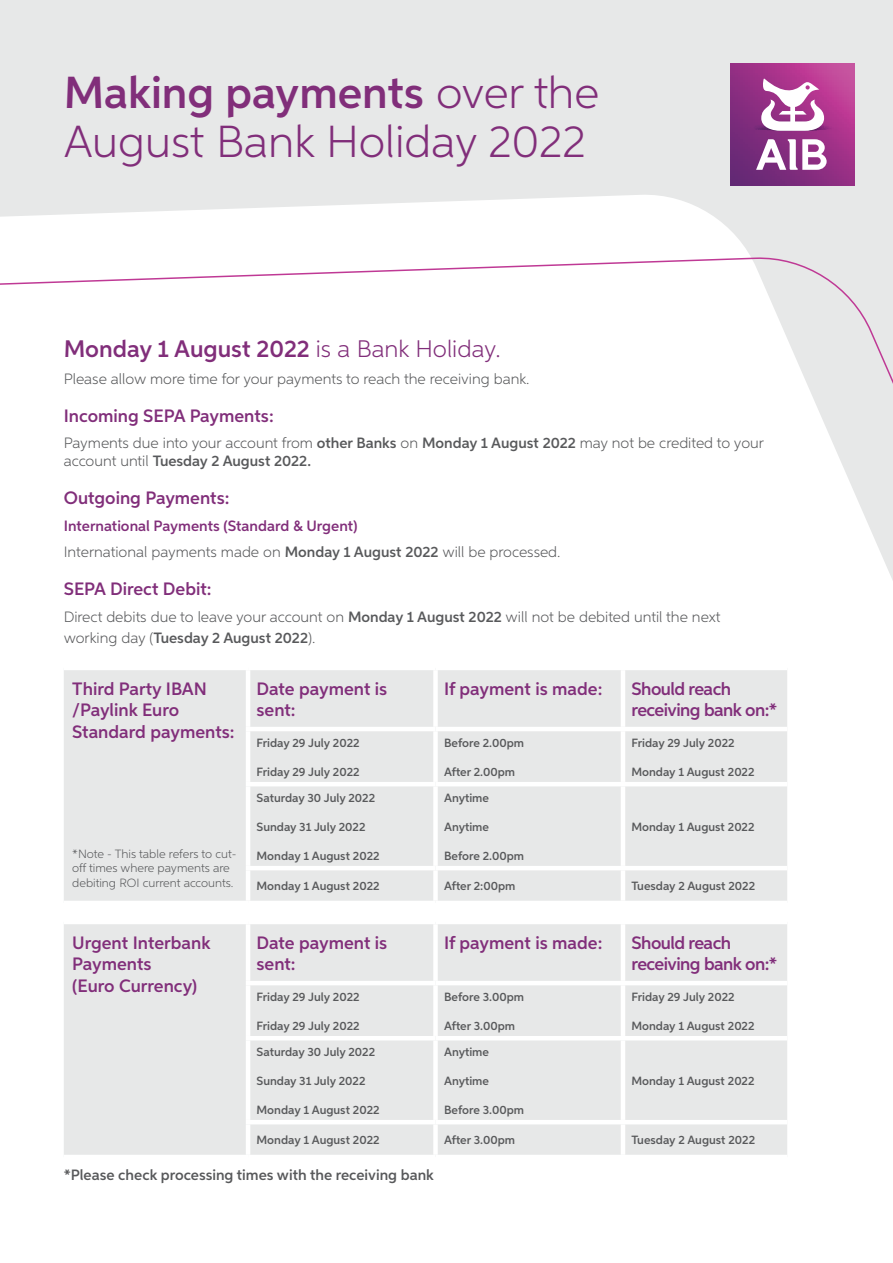
<style>
.page{position:relative;width:893px;height:1263px;background:#fff}
.page>*{position:absolute;margin:0;border:0;box-sizing:border-box;transform-origin:0 0}
.A4_Main_Heading__Cor{font:300 45px/49.5px "Aspira";color:#812e7a}
.t1{font:300 42px "Aspira";color:#812e7a}
.Body_heading{font:600 24px "Aspira";color:#812e7a}
.Body_Sub_Heading_1{font:600 18px/21.6px "Aspira";color:#812e7a}
.Body_Sub_Heading_1-2{font:600 18px/21.6px "Aspira";letter-spacing:-.03em;color:#812e7a}
.Bullets{font:300 15px/18px "Aspira";color:#58595b}
.Bullets-2{font:600 15px "Aspira";color:#58595b}
.Bullets-3{font:600 15px "Aspira";color:#812e7a}
.t2{font:600 12px "Aspira";color:#58595b}
.t3{font:300 12px/14.4px "Aspira";color:#58595b}
.s1{font-weight:600}
.s2{font-weight:300}
</style>
<div class="page">
<div style="left:0;top:0;width:893px;height:1260px;background:#e7e8e8"></div>
<svg style="left:0;top:195px;width:751px;height:62px;fill:#fff"></svg>
<div style="left:0;top:257px;width:893px;height:1003px;background:#fff"></div>
<svg style="left:731px;top:64px;width:123px;height:122px;background:#963285"></svg>
<svg style="left:761px;top:78px;width:63px;height:53px;background:#cf95c1"></svg>
<svg style="left:756px;top:139px;width:71px;height:31px;background:#c296bf"></svg>
<svg style="left:64px;top:670px;width:723px;height:231px"></svg>
<hr style="left:64px;top:666px;width:184px;height:4px;background:#fff">
<hr style="left:248px;top:666px;width:187px;height:4px;background:#fff">
<hr style="left:246px;top:670px;width:4px;height:57px;background:#fff">
<hr style="left:435px;top:666px;width:188px;height:4px;background:#fff">
<div style="left:433px;top:670px;width:5px;height:57px;background:#fff"></div>
<hr style="left:623px;top:666px;width:164px;height:4px;background:#fff">
<hr style="left:621px;top:670px;width:4px;height:57px;background:#fff">
<hr style="left:246px;top:727px;width:189px;height:4px;background:#fff">
<hr style="left:246px;top:731px;width:4px;height:51px;background:#fff">
<hr style="left:435px;top:727px;width:188px;height:4px;background:#fff">
<div style="left:433px;top:731px;width:5px;height:51px;background:#fff"></div>
<hr style="left:623px;top:727px;width:164px;height:4px;background:#fff">
<hr style="left:621px;top:731px;width:4px;height:51px;background:#fff">
<hr style="left:246px;top:782px;width:189px;height:4px;background:#fff">
<hr style="left:246px;top:786px;width:4px;height:80px;background:#fff">
<hr style="left:435px;top:782px;width:188px;height:4px;background:#fff">
<div style="left:433px;top:786px;width:5px;height:80px;background:#fff"></div>
<hr style="left:623px;top:782px;width:164px;height:4px;background:#fff">
<hr style="left:621px;top:786px;width:4px;height:80px;background:#fff">
<hr style="left:246px;top:866px;width:189px;height:4px;background:#fff">
<hr style="left:246px;top:870px;width:4px;height:31px;background:#fff">
<hr style="left:435px;top:866px;width:188px;height:4px;background:#fff">
<div style="left:433px;top:870px;width:5px;height:31px;background:#fff"></div>
<hr style="left:623px;top:866px;width:164px;height:4px;background:#fff">
<hr style="left:621px;top:870px;width:4px;height:31px;background:#fff">
<hr style="left:64px;top:901px;width:184px;height:4px;background:#fff">
<hr style="left:248px;top:901px;width:187px;height:4px;background:#fff">
<hr style="left:435px;top:901px;width:188px;height:4px;background:#fff">
<hr style="left:623px;top:901px;width:164px;height:4px;background:#fff">
<svg style="left:64px;top:924px;width:723px;height:231px"></svg>
<hr style="left:64px;top:920px;width:184px;height:4px;background:#fff">
<hr style="left:248px;top:920px;width:187px;height:4px;background:#fff">
<hr style="left:246px;top:924px;width:4px;height:57px;background:#fff">
<hr style="left:435px;top:920px;width:188px;height:4px;background:#fff">
<div style="left:433px;top:924px;width:5px;height:57px;background:#fff"></div>
<hr style="left:623px;top:920px;width:164px;height:4px;background:#fff">
<hr style="left:621px;top:924px;width:4px;height:57px;background:#fff">
<hr style="left:246px;top:981px;width:189px;height:4px;background:#fff">
<hr style="left:246px;top:985px;width:4px;height:51px;background:#fff">
<hr style="left:435px;top:981px;width:188px;height:4px;background:#fff">
<div style="left:433px;top:985px;width:5px;height:51px;background:#fff"></div>
<hr style="left:623px;top:981px;width:164px;height:4px;background:#fff">
<hr style="left:621px;top:985px;width:4px;height:51px;background:#fff">
<hr style="left:246px;top:1036px;width:189px;height:4px;background:#fff">
<hr style="left:246px;top:1040px;width:4px;height:80px;background:#fff">
<hr style="left:435px;top:1036px;width:188px;height:4px;background:#fff">
<div style="left:433px;top:1040px;width:5px;height:80px;background:#fff"></div>
<hr style="left:623px;top:1036px;width:164px;height:4px;background:#fff">
<hr style="left:621px;top:1040px;width:4px;height:80px;background:#fff">
<hr style="left:246px;top:1120px;width:189px;height:4px;background:#fff">
<hr style="left:246px;top:1124px;width:4px;height:31px;background:#fff">
<hr style="left:435px;top:1120px;width:188px;height:4px;background:#fff">
<div style="left:433px;top:1124px;width:5px;height:31px;background:#fff"></div>
<hr style="left:623px;top:1120px;width:164px;height:4px;background:#fff">
<hr style="left:621px;top:1124px;width:4px;height:31px;background:#fff">
<hr style="left:64px;top:1155px;width:184px;height:4px;background:#fff">
<hr style="left:248px;top:1155px;width:187px;height:4px;background:#fff">
<hr style="left:435px;top:1155px;width:188px;height:4px;background:#fff">
<hr style="left:623px;top:1155px;width:164px;height:4px;background:#fff">
<h2 class="t1" style="left:64px;top:61px;width:561px">SEPA iBB Reconciliation Guide</h2>
<p class="A4_Main_Heading__Cor" style="left:64px;top:66px;width:537px"><span class="s1">Making payments</span> over the<br>August Bank Holiday 2022</p>
<p class="Body_heading" style="left:64px;top:334px;width:438px">Monday 1 August 2022 <span class="s2">is a Bank Holiday.</span></p>
<p class="Bullets" style="left:64px;top:369px;width:467px">Please allow more time for your payments to reach the receiving bank.</p>
<p class="Body_Sub_Heading_1" style="left:64px;top:405px;width:211px">Incoming SEPA Payments:</p>
<p class="Bullets" style="left:64px;top:434px;width:702px">Payments due into your account from <span class="s1">other Banks</span> on <span class="s1">Monday 1 August 2022</span> may not be credited to your account until <span class="s1">Tuesday 2 August 2022.</span></p>
<p class="Body_Sub_Heading_1" style="left:64px;top:487px;width:167px">Outgoing Payments:</p>
<p class="Bullets-3" style="left:64px;top:516px;width:295px">International Payments (Standard &amp; Urgent)</p>
<p class="Bullets" style="left:64px;top:543px;width:498px">International payments made on <span class="s1">Monday 1 August 2022</span> will be processed.</p>
<p class="Body_Sub_Heading_1" style="left:64px;top:578px;width:149px">SEPA Direct Debit:</p>
<p class="Bullets" style="left:64px;top:606px;width:658px;line-height:21px">Direct debits due to leave your account on <span class="s1">Monday 1 August 2022</span> will not be debited until the next working day (<span class="s1">Tuesday 2 August 2022</span>).</p>
<p class="Body_Sub_Heading_1" style="left:72px;top:678px;width:164px">Third Party IBAN /Paylink Euro<br>Standard payments:</p>
<p class="Body_Sub_Heading_1" style="left:257px;top:678px;width:132px">Date payment is sent:</p>
<p class="Body_Sub_Heading_1" style="left:444px;top:678px;width:160px">If payment is made:</p>
<p class="Body_Sub_Heading_1-2" style="left:631px;top:678px;width:147px">Should reach receiving bank on:*</p>
<p class="t2" style="left:257px;top:735px;width:105px">Friday 29 July 2022</p>
<p class="t2" style="left:257px;top:764px;width:105px">Friday 29 July 2022</p>
<p class="t2" style="left:444px;top:735px;width:82px">Before 2.00pm</p>
<p class="t2" style="left:444px;top:764px;width:73px">After 2.00pm</p>
<p class="t2" style="left:631px;top:735px;width:105px">Friday 29 July 2022</p>
<p class="t2" style="left:631px;top:764px;width:125px">Monday 1 August 2022</p>
<p class="t3" style="left:72px;top:846px;width:166px">*Note - This table refers to cut&shy;off times where payments are debiting ROI current accounts.</p>
<p class="t2" style="left:257px;top:790px;width:120px">Saturday 30 July 2022</p>
<p class="t2" style="left:257px;top:819px;width:110px">Sunday 31 July 2022</p>
<p class="t2" style="left:257px;top:848px;width:125px">Monday 1 August 2022</p>
<p class="t2" style="left:444px;top:790px;width:46px">Anytime</p>
<p class="t2" style="left:444px;top:819px;width:46px">Anytime</p>
<p class="t2" style="left:444px;top:848px;width:82px">Before 2.00pm</p>
<p class="t2" style="left:631px;top:819px;width:125px">Monday 1 August 2022</p>
<p class="t2" style="left:257px;top:879px;width:125px">Monday 1 August 2022</p>
<p class="t2" style="left:444px;top:879px;width:73px">After 2:00pm</p>
<p class="t2" style="left:631px;top:879px;width:125px">Tuesday 2 August 2022</p>
<p class="Body_Sub_Heading_1" style="left:72px;top:932px;width:140px">Urgent Interbank<br>Payments<br>(Euro Currency)</p>
<p class="Body_Sub_Heading_1" style="left:257px;top:932px;width:132px">Date payment is sent:</p>
<p class="Body_Sub_Heading_1" style="left:444px;top:932px;width:160px">If payment is made:</p>
<p class="Body_Sub_Heading_1-2" style="left:631px;top:932px;width:147px">Should reach receiving bank on:*</p>
<p class="t2" style="left:257px;top:989px;width:105px">Friday 29 July 2022</p>
<p class="t2" style="left:257px;top:1018px;width:105px">Friday 29 July 2022</p>
<p class="t2" style="left:444px;top:989px;width:82px">Before 3.00pm</p>
<p class="t2" style="left:444px;top:1018px;width:73px">After 3.00pm</p>
<p class="t2" style="left:631px;top:989px;width:105px">Friday 29 July 2022</p>
<p class="t2" style="left:631px;top:1018px;width:125px">Monday 1 August 2022</p>
<p class="t2" style="left:257px;top:1044px;width:120px">Saturday 30 July 2022</p>
<p class="t2" style="left:257px;top:1073px;width:110px">Sunday 31 July 2022</p>
<p class="t2" style="left:257px;top:1102px;width:125px">Monday 1 August 2022</p>
<p class="t2" style="left:444px;top:1044px;width:46px">Anytime</p>
<p class="t2" style="left:444px;top:1073px;width:46px">Anytime</p>
<p class="t2" style="left:444px;top:1102px;width:82px">Before 3.00pm</p>
<p class="t2" style="left:631px;top:1073px;width:125px">Monday 1 August 2022</p>
<p class="t2" style="left:257px;top:1133px;width:125px">Monday 1 August 2022</p>
<p class="t2" style="left:444px;top:1133px;width:73px">After 3.00pm</p>
<p class="t2" style="left:631px;top:1133px;width:125px">Tuesday 2 August 2022</p>
<p class="Bullets-2" style="left:64px;top:1165px;width:372px">*Please check processing times with the receiving bank</p>
</div>
